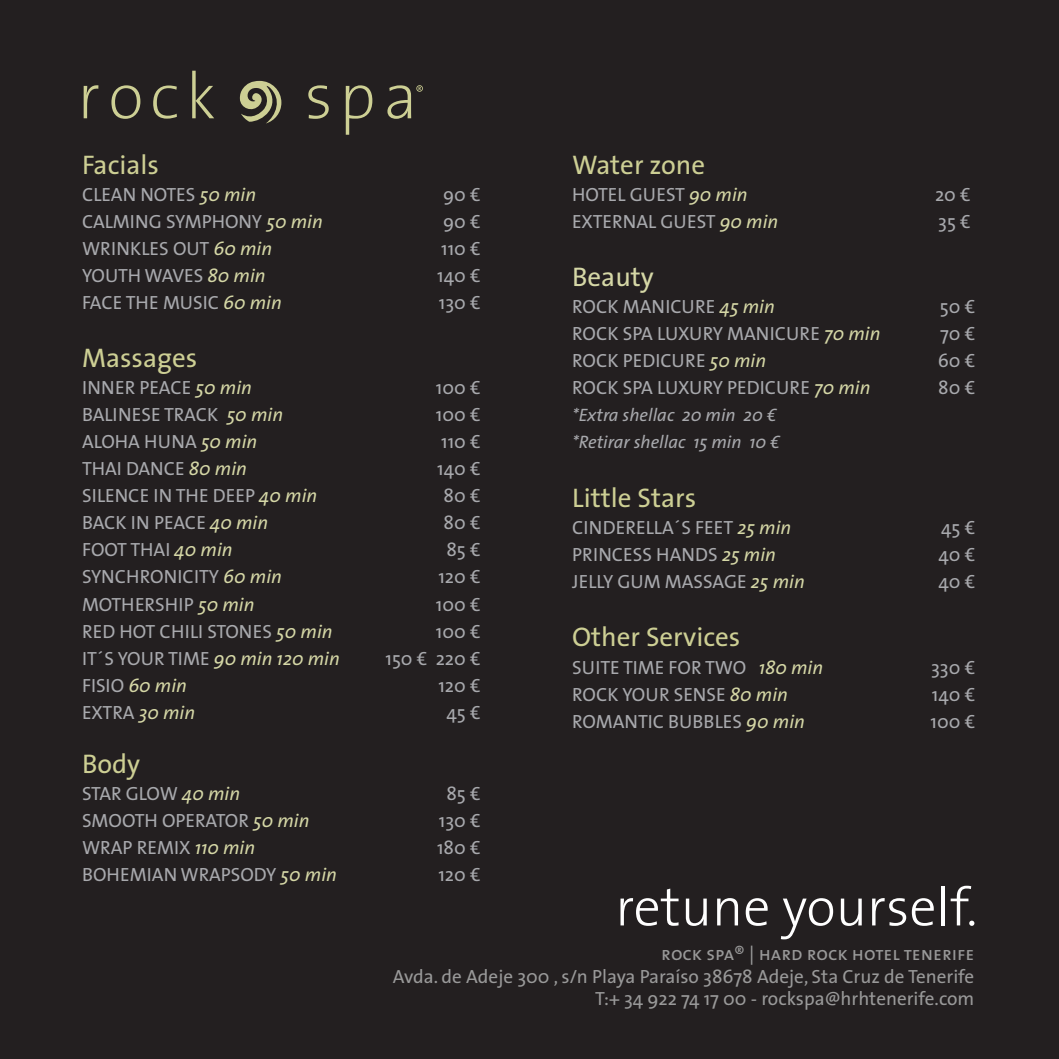
<style>
.page{position:relative;width:1059px;height:1059px;background:#fff}
.page>*{position:absolute;margin:0;border:0;box-sizing:border-box;transform-origin:0 0}
.t1{font:300 54px "The Sans";color:#fff}
.t2{font:27px "The Sans";color:#cdcf94}
.t3{font:27px "The Sans";color:#d5d7a6}
.t4{font:19.12px "The Sans";color:#a8a9ad}
.t5{font:19.12px/22.5px "The Sans";color:#999;text-align:right}
.t6{font:19.12px "The Sans Caps";color:#999}
.t7{font:19.12px "The Sans";letter-spacing:-.02em;color:#a8a9ad}
.t8{font:italic 18px/27px "The Sans";color:#a8a9ad}
.s1{font-style:italic;color:#d5d7a6}
</style>
<div class="page">
<div style="left:0;top:0;width:1058px;height:1058px;background:#231f20"></div>
<svg style="left:240px;top:81px;width:42px;height:42px"></svg>
<svg style="left:84px;top:85px;width:14px;height:33px"></svg>
<svg style="left:111px;top:85px;width:29px;height:34px"></svg>
<svg style="left:153px;top:85px;width:24px;height:34px"></svg>
<svg style="left:192px;top:71px;width:22px;height:47px"></svg>
<svg style="left:308px;top:85px;width:21px;height:34px"></svg>
<svg style="left:346px;top:85px;width:26px;height:50px"></svg>
<svg style="left:387px;top:85px;width:36px;height:34px"></svg>
<h2 class="t2" style="left:82px;top:142px;width:78px">Facials</h2>
<p class="t4" style="left:82px;top:178px;width:175px">CLEAN NOTES <span class="s1">50 min</span></p>
<p class="t4" style="left:443px;top:178px;width:39px">90 €</p>
<p class="t4" style="left:82px;top:205px;width:242px">CALMING SYMPHONY <span class="s1">50 min</span></p>
<p class="t4" style="left:443px;top:205px;width:39px">90 €</p>
<p class="t4" style="left:82px;top:232px;width:192px">WRINKLES OUT <span class="s1">60 min</span></p>
<p class="t4" style="left:441px;top:232px;width:41px">110 €</p>
<p class="t4" style="left:82px;top:259px;width:185px">YOUTH WAVES <span class="s1">80 min</span></p>
<p class="t4" style="left:437px;top:259px;width:45px">140 €</p>
<p class="t4" style="left:82px;top:286px;width:201px">FACE THE MUSIC <span class="s1">60 min</span></p>
<p class="t4" style="left:439px;top:286px;width:43px">130 €</p>
<h2 class="t2" style="left:82px;top:335px;width:117px">Massages</h2>
<p class="t4" style="left:82px;top:372px;width:171px">INNER PEACE <span class="s1">50 min</span></p>
<p class="t4" style="left:436px;top:372px;width:46px">100 €</p>
<p class="t4" style="left:82px;top:399px;width:202px">BALINESE TRACK <span class="s1">50 min</span></p>
<p class="t4" style="left:436px;top:399px;width:46px">100 €</p>
<p class="t4" style="left:82px;top:426px;width:177px">ALOHA HUNA <span class="s1">50 min</span></p>
<p class="t4" style="left:441px;top:426px;width:41px">110 €</p>
<p class="t4" style="left:82px;top:453px;width:166px">THAI DANCE <span class="s1">80 min</span></p>
<p class="t4" style="left:437px;top:453px;width:45px">140 €</p>
<p class="t4" style="left:82px;top:480px;width:237px">SILENCE IN THE DEEP <span class="s1">40 min</span></p>
<p class="t4" style="left:443px;top:480px;width:38px">80 €</p>
<p class="t4" style="left:82px;top:507px;width:187px">BACK IN PEACE <span class="s1">40 min</span></p>
<p class="t4" style="left:443px;top:507px;width:38px">80 €</p>
<p class="t4" style="left:82px;top:534px;width:152px">FOOT THAI <span class="s1">40 min</span></p>
<p class="t4" style="left:446px;top:534px;width:36px">85 €</p>
<p class="t4" style="left:82px;top:561px;width:201px">SYNCHRONICITY <span class="s1">60 min</span></p>
<p class="t4" style="left:438px;top:561px;width:44px">120 €</p>
<p class="t4" style="left:82px;top:588px;width:174px">MOTHERSHIP <span class="s1">50 min</span></p>
<p class="t4" style="left:436px;top:588px;width:46px">100 €</p>
<p class="t4" style="left:82px;top:615px;width:252px">RED HOT CHILI STONES <span class="s1">50 min</span></p>
<p class="t4" style="left:436px;top:615px;width:46px">100 €</p>
<p class="t4" style="left:82px;top:642px;width:259px">IT´S YOUR TIME <span class="s1">90 min 120 min</span></p>
<p class="t4" style="left:385px;top:642px;width:96px">150 € 220 €</p>
<p class="t4" style="left:82px;top:669px;width:106px">FISIO <span class="s1">60 min</span></p>
<p class="t4" style="left:438px;top:669px;width:44px">120 €</p>
<p class="t4" style="left:82px;top:696px;width:115px">EXTRA <span class="s1">30 min</span></p>
<p class="t4" style="left:446px;top:696px;width:36px">45 €</p>
<h2 class="t2" style="left:82px;top:740px;width:60px">Body</h2>
<p class="t7" style="left:82px;top:777px;width:160px">STAR GLOW <span class="s1">40 min</span></p>
<p class="t4" style="left:446px;top:777px;width:36px">85 €</p>
<p class="t4" style="left:82px;top:804px;width:229px">SMOOTH OPERATOR <span class="s1">50 min</span></p>
<p class="t4" style="left:439px;top:804px;width:43px">130 €</p>
<p class="t4" style="left:82px;top:831px;width:175px">WRAP REMIX <span class="s1">110 min</span></p>
<p class="t4" style="left:437px;top:831px;width:45px">180 €</p>
<p class="t4" style="left:82px;top:858px;width:256px">BOHEMIAN WRAPSODY <span class="s1">50 min</span></p>
<p class="t4" style="left:438px;top:858px;width:44px">120 €</p>
<h2 class="t2" style="left:572px;top:142px;width:134px">Water zone</h2>
<p class="t4" style="left:572px;top:178px;width:177px">HOTEL GUEST <span class="s1">90 min</span></p>
<p class="t4" style="left:934px;top:178px;width:37px">20 €</p>
<p class="t4" style="left:572px;top:205px;width:208px">EXTERNAL GUEST <span class="s1">90 min</span></p>
<p class="t4" style="left:938px;top:205px;width:34px">35 €</p>
<h2 class="t3" style="left:572px;top:254px;width:83px">Beauty</h2>
<p class="t4" style="left:572px;top:291px;width:204px">ROCK MANICURE <span class="s1">45 min</span></p>
<p class="t4" style="left:939px;top:291px;width:37px">50 €</p>
<p class="t4" style="left:572px;top:318px;width:310px">ROCK SPA LUXURY MANICURE <span class="s1">70 min</span></p>
<p class="t4" style="left:939px;top:318px;width:37px">70 €</p>
<p class="t4" style="left:572px;top:345px;width:195px">ROCK PEDICURE <span class="s1">50 min</span></p>
<p class="t4" style="left:937px;top:345px;width:39px">60 €</p>
<p class="t4" style="left:572px;top:372px;width:300px">ROCK SPA LUXURY PEDICURE <span class="s1">70 min</span></p>
<p class="t4" style="left:938px;top:372px;width:38px">80 €</p>
<p class="t8" style="left:572px;top:401px;width:209px">*Extra shellac 20 min 20 € *Retirar shellac 15 min 10 €</p>
<h2 class="t2" style="left:572px;top:475px;width:125px">Little Stars</h2>
<p class="t4" style="left:572px;top:511px;width:220px">CINDERELLA´S FEET <span class="s1">25 min</span></p>
<p class="t4" style="left:940px;top:511px;width:36px">45 €</p>
<p class="t4" style="left:572px;top:538px;width:205px">PRINCESS HANDS <span class="s1">25 min</span></p>
<p class="t4" style="left:938px;top:538px;width:38px">40 €</p>
<p class="t4" style="left:572px;top:565px;width:234px">JELLY GUM MASSAGE <span class="s1">25 min</span></p>
<p class="t4" style="left:938px;top:565px;width:38px">40 €</p>
<h2 class="t2" style="left:572px;top:614px;width:169px">Other Services</h2>
<p class="t4" style="left:572px;top:651px;width:252px">SUITE TIME FOR TWO <span class="s1">180 min</span></p>
<p class="t4" style="left:930px;top:651px;width:46px">330 €</p>
<p class="t4" style="left:572px;top:678px;width:217px">ROCK YOUR SENSE <span class="s1">80 min</span></p>
<p class="t4" style="left:931px;top:678px;width:45px">140 €</p>
<p class="t4" style="left:572px;top:705px;width:234px">ROMANTIC BUBBLES <span class="s1">90 min</span></p>
<p class="t4" style="left:930px;top:705px;width:46px">100 €</p>
<h1 class="t1" style="left:615px;top:862px;width:363px">retune yourself.</h1>
<p class="t6" style="left:661px;top:937px;width:314px">rock spa® | hard rock hotel tenerife</p>
<p class="t5" style="left:393px;top:964px;width:583px">Avda. de Adeje 300 , s/n Playa Paraíso 38678 Adeje, Sta Cruz de Tenerife<br>T:+ 34 922 74 17 00 - rockspa@hrhtenerife.com</p>
</div>
